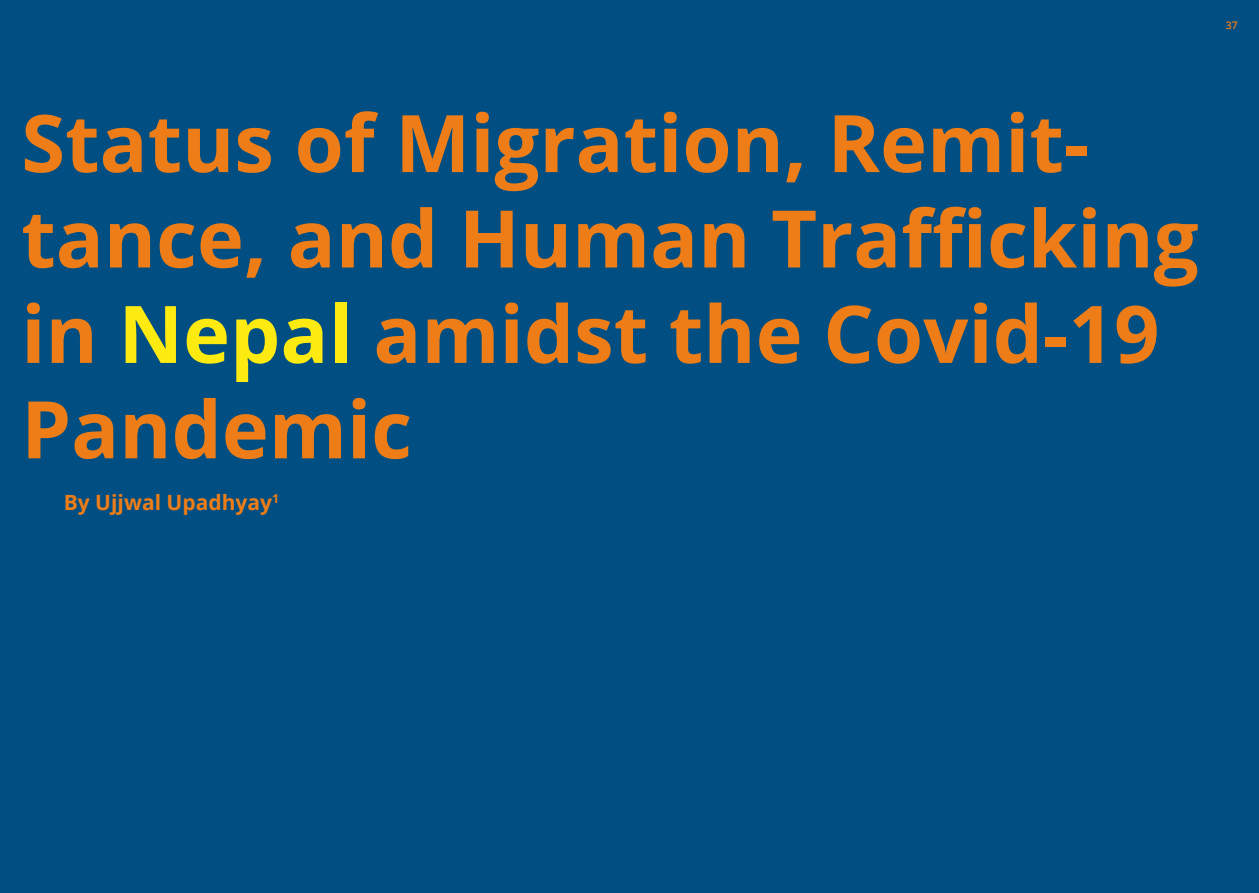
<style>
.page{position:relative;width:1259px;height:893px;background:#004e82}
.page>*{position:absolute;margin:0;border:0;box-sizing:border-box;transform-origin:0 0}
.t1{font:700 79.5px/95.4px "Open Sans";color:#ef7d17}
.t2{font:700 21px "Open Sans";color:#ef7d17}
.t3{font:600 10.5px "Open Sans";color:#ef7d17}
.s1{color:#fcea10}
</style>
<div class="page">
<p class="t3" style="left:1225px;top:18px;width:13px">37</p>
<p class="t1" style="left:21px;top:94px;width:1178px">Status of Migration, Remit&shy;tance, and Human Trafficking in <span class="s1">Nepal</span> amidst the Covid-19<br>Pandemic</p>
<p class="t2" style="left:64px;top:487px;width:217px">By Ujjwal Upadhyay<sup>1</sup></p>
</div>
